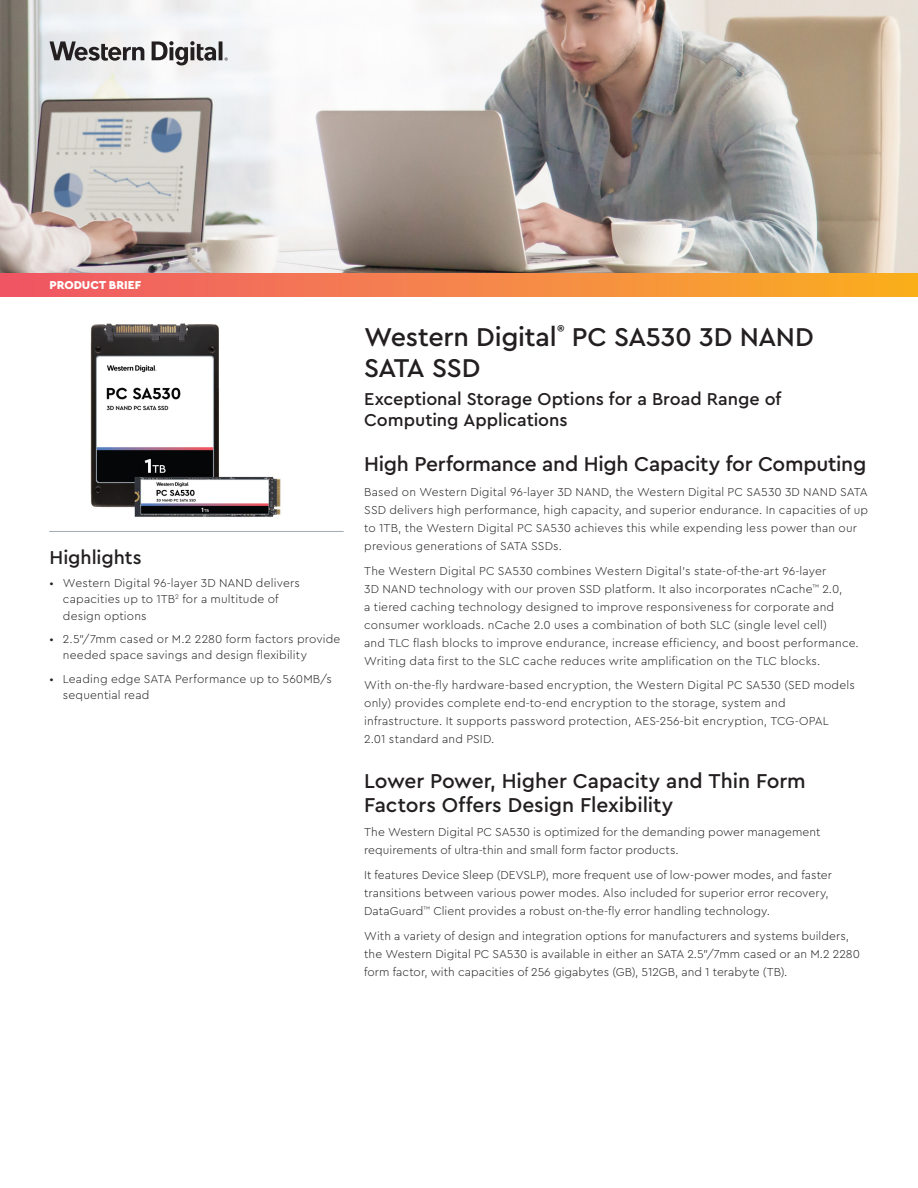
<style>
.page{position:relative;width:918px;height:1188px;background:#fff}
.page>*{position:absolute;margin:0;border:0;box-sizing:border-box;transform-origin:0 0}
.MAIN_HEADLINE{font:500 27px/31.5px "Cera PRO";letter-spacing:-.01em;color:#231f20}
.TITLES{font:500 21px/24px "Cera PRO";letter-spacing:-.005em;color:#231f20}
.CALLOUT_TITLES{font:500 19.5px "Cera PRO";letter-spacing:-.005em;color:#231f20}
.SECONDARY_HEADLINE{font:500 18px/21px "Cera PRO";letter-spacing:-.005em;color:#231f20}
.BODY_TEXT{font:300 12px/18px "Cera PRO";letter-spacing:.01em;color:#231f20}
.TOP_HEADER{font:900 12px "Cera PRO";color:#fff}
</style>
<div class="page">
<hr style="left:49px;top:531px;width:295px;height:1px;background:#9faab2">
<img style="left:0;top:0;width:918px;height:273px">
<svg style="left:49px;top:41px;width:95px;height:20px"></svg>
<svg style="left:152px;top:41px;width:76px;height:24px"></svg>
<div style="left:0;top:273px;width:918px;height:24px;background:linear-gradient(to right,#ef576b,#fab023)"></div>
<img style="left:90px;top:323px;width:191px;height:194px">
<p class="TOP_HEADER" style="left:49px;top:277px;width:93px">PRODUCT BRIEF</p>
<p class="CALLOUT_TITLES" style="left:49px;top:544px;width:94px">Highlights</p>
<p class="BODY_TEXT" style="left:63px;top:574px;width:238px;line-height:16.5px;text-indent:-14px">• Western Digital 96-layer 3D NAND delivers capacities up to 1TB<sup>2</sup> for a multitude of design options</p>
<p class="BODY_TEXT" style="left:63px;top:630px;width:279px;line-height:16.5px;text-indent:-14px">• 2.5”/7mm cased or M.2 2280 form factors provide needed space savings and design flexibility</p>
<p class="BODY_TEXT" style="left:63px;top:670px;width:270px;line-height:16.5px;text-indent:-14px">• Leading edge SATA Performance up to 560MB/s sequential read</p>
<p class="MAIN_HEADLINE" style="left:364px;top:320px;width:451px">Western Digital<sup>®</sup> PC SA530 3D NAND<br>SATA SSD</p>
<p class="SECONDARY_HEADLINE" style="left:364px;top:388px;width:419px">Exceptional Storage Options for a Broad Range of<br>Computing Applications</p>
<p class="TITLES" style="left:364px;top:451px;width:504px">High Performance and High Capacity for Computing</p>
<p class="BODY_TEXT" style="left:364px;top:482px;width:505px">Based on Western Digital 96-layer 3D NAND, the Western Digital PC SA530 3D NAND SATA SSD delivers high performance, high capacity, and superior endurance. In capacities of up to 1TB, the Western Digital PC SA530 achieves this while expending less power than our previous generations of SATA SSDs.</p>
<p class="BODY_TEXT" style="left:364px;top:561px;width:496px">The Western Digital PC SA530 combines Western Digital’s state-of-the-art 96-layer<br>3D NAND technology with our proven SSD platform. It also incorporates nCache<sup>™</sup> 2.0,<br>a tiered caching technology designed to improve responsiveness for corporate and consumer workloads. nCache 2.0 uses a combination of both SLC (single level cell)<br>and TLC flash blocks to improve endurance, increase efficiency, and boost performance.<br>Writing data first to the SLC cache reduces write amplification on the TLC blocks.</p>
<p class="BODY_TEXT" style="left:364px;top:676px;width:492px">With on-the-fly hardware-based encryption, the Western Digital PC SA530 (SED models only) provides complete end-to-end encryption to the storage, system and infrastructure. It supports password protection, AES-256-bit encryption, TCG-OPAL<br>2.01 standard and PSID.</p>
<p class="TITLES" style="left:364px;top:768px;width:443px">Lower Power, Higher Capacity and Thin Form<br>Factors Offers Design Flexibility</p>
<p class="BODY_TEXT" style="left:364px;top:823px;width:458px">The Western Digital PC SA530 is optimized for the demanding power management requirements of ultra-thin and small form factor products.</p>
<p class="BODY_TEXT" style="left:364px;top:866px;width:469px">It features Device Sleep (DEVSLP), more frequent use of low-power modes, and faster transitions between various power modes. Also included for superior error recovery,<br>DataGuard<sup>™</sup> Client provides a robust on-the-fly error handling technology.</p>
<p class="BODY_TEXT" style="left:364px;top:926px;width:497px">With a variety of design and integration options for manufacturers and systems builders, the Western Digital PC SA530 is available in either an SATA 2.5”/7mm cased or an M.2 2280 form factor, with capacities of 256 gigabytes (GB), 512GB, and 1 terabyte (TB).</p>
</div>
